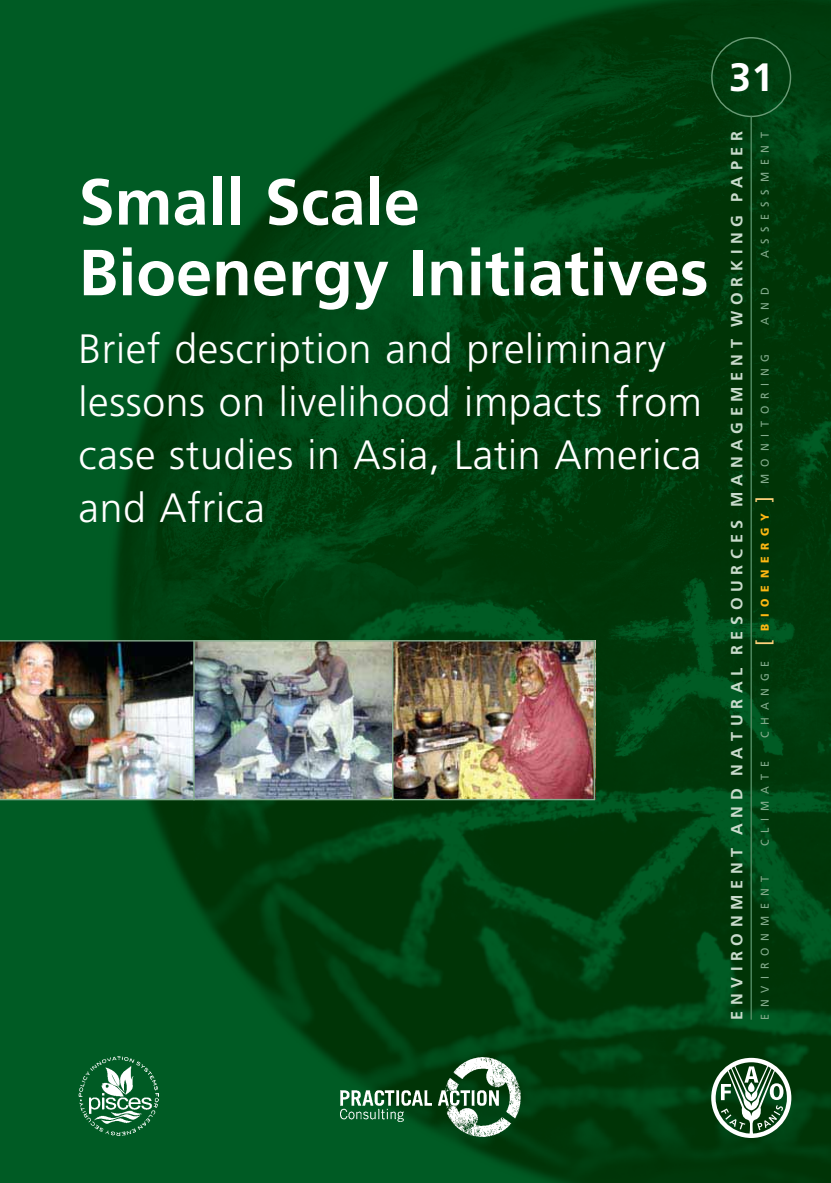
<style>
.page{position:relative;width:831px;height:1183px;background:#fff}
.page>*{position:absolute;margin:0;border:0;box-sizing:border-box;transform-origin:0 0}
.t1{font:700 64.95px/70.7px "Frutiger LT Std";color:#fff}
.t2{font:300 40.95px/52.8px "Frutiger LT Std";letter-spacing:.015em;color:#fff}
.t3{font:700 39.6px "Frutiger LT Std";color:#fff}
.t4{font:20.1px "Frutiger LT Std";color:#ffd27c}
.t5{font:700 16.2px "Frutiger LT Std";letter-spacing:.35em;color:#c9dbcc}
.t6{font:11.25px "Frutiger LT Std";letter-spacing:.635em;color:#84ac8d;scale:.95 1}
.t7{font:900 11.25px "Frutiger LT Std";letter-spacing:.635em;color:#fdb813;scale:.95 1}
</style>
<div class="page">
<div style="left:0;top:0;width:831px;height:1182px;background:#005b24"></div>
<img style="left:86px;top:0;width:745px;height:1182px">
<div style="left:711px;top:37px;width:80px;height:80px;border:1px solid #6a9b76;border-radius:50%"></div>
<hr style="left:750px;top:116px;width:2px;height:903px;background:#518c63">
<img style="left:0;top:640px;width:595px;height:160px">
<svg style="left:711px;top:1057px;width:80px;height:80px;background:#5a8061"></svg>
<img style="left:79px;top:1055px;width:79px;height:80px">
<img style="left:340px;top:1055px;width:184px;height:83px">
<h1 class="t1" style="left:79px;top:170px;width:631px">Small Scale<br>Bioenergy Initiatives</h1>
<p class="t2" style="left:79px;top:322px;width:625px">Brief description and preliminary lessons on livelihood impacts from case studies in Asia, Latin America and Africa</p>
<p class="t3" style="left:729px;top:61px;width:46px">31</p>
<p class="t5" style="left:730px;top:1019px;width:890px;rotate:-90deg">ENVIRONMENT AND NATURAL RESOURCES MANAGEMENT WORKING PAPER</p>
<p class="t6" style="left:760px;top:258px;width:134px;rotate:-90deg">ASSESSMENT</p>
<p class="t6" style="left:760px;top:324px;width:40px;rotate:-90deg">AND</p>
<p class="t6" style="left:760px;top:483px;width:138px;rotate:-90deg">MONITORING</p>
<p class="t4" style="left:755px;top:503px;width:8px;rotate:-90deg">]</p>
<p class="t7" style="left:760px;top:631px;width:126px;rotate:-90deg">BIOENERGY</p>
<p class="t4" style="left:755px;top:645px;width:8px;rotate:-90deg">[</p>
<p class="t6" style="left:760px;top:738px;width:83px;rotate:-90deg">CHANGE</p>
<p class="t6" style="left:760px;top:846px;width:91px;rotate:-90deg">CLIMATE</p>
<p class="t6" style="left:760px;top:1019px;width:153px;rotate:-90deg">ENVIRONMENT</p>
</div>
